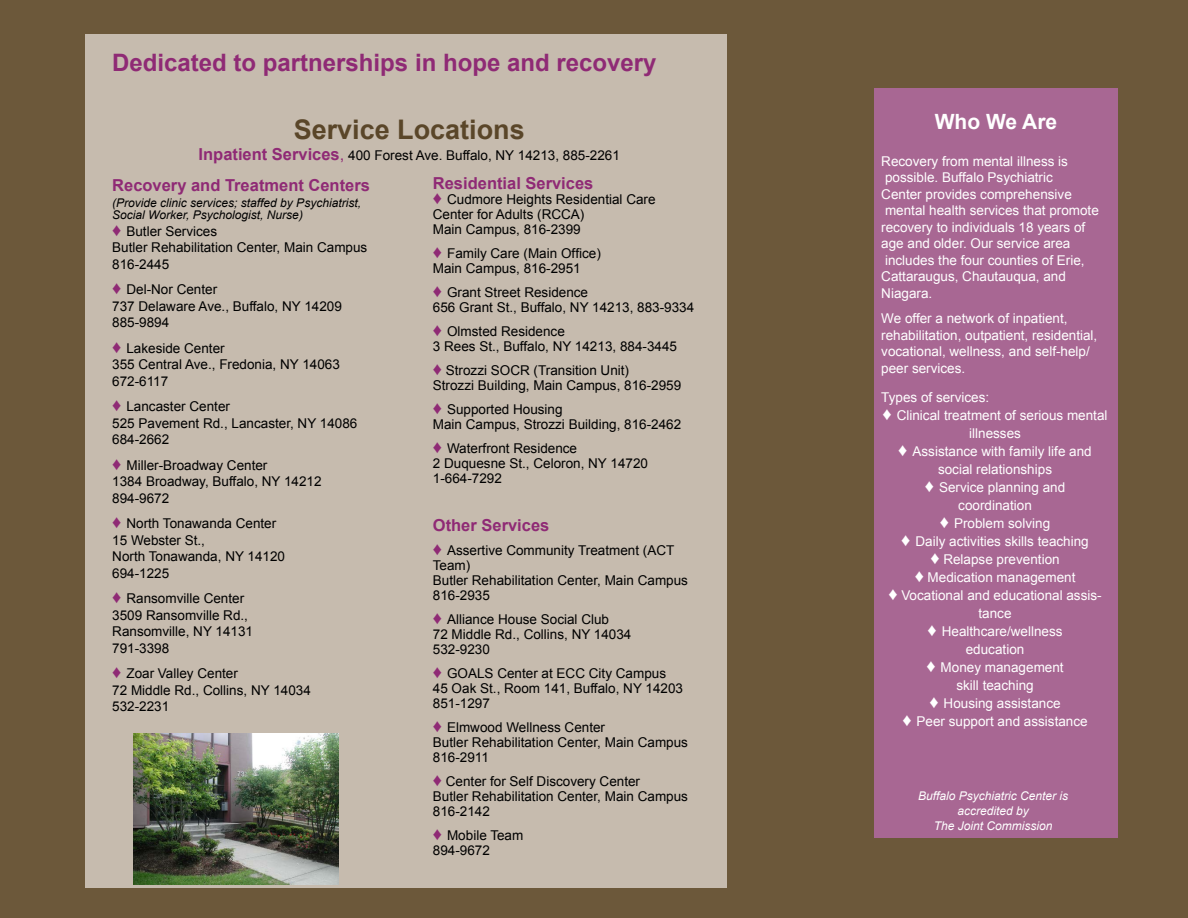
<style>
.page{position:relative;width:1188px;height:918px;background:#6c583a}
.page>*{position:absolute;margin:0;border:0;box-sizing:border-box;transform-origin:0 0}
.t1{font:700 27px "Arial";color:#5a4629}
.t2{font:700 24px "Arial";color:#8f2a75}
.t3{font:700 21px "Arial";color:#fff}
.t4{font:700 16.5px "Arial";color:#8f2a75}
.t5{font:13.5px/15px "Arial";color:#000}
.t6{font:13.5px/16.5px "Arial";color:#fff}
.t7{font:italic 12px/12px "Arial";color:#000}
.t8{font:italic 12px/15px "Arial";color:#fff;text-align:center}
.s1{font-weight:700;font-size:16.5px;color:#8f2a75}
.s2{font-size:16.5px;color:#8f2a75}
.s3{font-size:18px;color:#8f2a75}
.s4{font-size:18px}
</style>
<div class="page">
<div style="left:874px;top:89px;width:244px;height:749px;background:#a86793"></div>
<div style="left:85px;top:34px;width:642px;height:854px;background:#c6bbae"></div>
<img style="left:134px;top:733px;width:204px;height:151px">
<h2 class="t2" style="left:112px;top:47px;width:546px">Dedicated to partnerships in hope and recovery</h2>
<h1 class="t1" style="left:294px;top:111px;width:233px">Service Locations</h1>
<p class="t5" style="left:199px;top:147px;width:423px"><span class="s1">Inpatient Services</span><span class="s2">,</span> 400 Forest Ave. Buffalo, NY 14213, 885-2261</p>
<p class="t4" style="left:112px;top:174px;width:259px">Recovery and Treatment Centers</p>
<p class="t7" style="left:112px;top:197px;width:250px">(Provide clinic services; staffed by Psychiatrist,<br>Social Worker, Psychologist, Nurse)</p>
<p class="t5" style="left:112px;top:223px;width:257px;line-height:16.5px"><span class="s3">♦</span> Butler Services<br>Butler Rehabilitation Center, Main Campus<br>816-2445</p>
<p class="t5" style="left:112px;top:282px;width:231px;line-height:16.5px"><span class="s3">♦</span> Del-Nor Center<br>737 Delaware Ave., Buffalo, NY 14209<br>885-9894</p>
<p class="t5" style="left:112px;top:340px;width:229px;line-height:16.5px"><span class="s3">♦</span> Lakeside Center<br>355 Central Ave., Fredonia, NY 14063<br>672-6117</p>
<p class="t5" style="left:112px;top:399px;width:247px;line-height:16.5px"><span class="s3">♦</span> Lancaster Center<br>525 Pavement Rd., Lancaster, NY 14086<br>684-2662</p>
<p class="t5" style="left:112px;top:457px;width:211px;line-height:16.5px"><span class="s3">♦</span> Miller-Broadway Center<br>1384 Broadway, Buffalo, NY 14212<br>894-9672</p>
<p class="t5" style="left:112px;top:516px;width:174px;line-height:16.5px"><span class="s3">♦</span> North Tonawanda Center<br>15 Webster St.,<br>North Tonawanda, NY 14120<br>694-1225</p>
<p class="t5" style="left:112px;top:591px;width:142px;line-height:16.5px"><span class="s3">♦</span> Ransomville Center<br>3509 Ransomville Rd.,<br>Ransomville, NY 14131<br>791-3398</p>
<p class="t5" style="left:112px;top:666px;width:200px;line-height:16.5px"><span class="s3">♦</span> Zoar Valley Center<br>72 Middle Rd., Collins, NY 14034<br>532-2231</p>
<p class="t4" style="left:433px;top:172px;width:162px">Residential Services</p>
<p class="t5" style="left:433px;top:192px;width:224px"><span class="s3">♦</span> Cudmore Heights Residential Care<br>Center for Adults (RCCA)<br>Main Campus, 816-2399</p>
<p class="t5" style="left:433px;top:246px;width:169px"><span class="s3">♦</span> Family Care (Main Office)<br>Main Campus, 816-2951</p>
<p class="t5" style="left:433px;top:285px;width:263px"><span class="s3">♦</span> Grant Street Residence<br>656 Grant St., Buffalo, NY 14213, 883-9334</p>
<p class="t5" style="left:433px;top:324px;width:246px"><span class="s3">♦</span> Olmsted Residence<br>3 Rees St., Buffalo, NY 14213, 884-3445</p>
<p class="t5" style="left:433px;top:363px;width:250px"><span class="s3">♦</span> Strozzi SOCR (Transition Unit)<br>Strozzi Building, Main Campus, 816-2959</p>
<p class="t5" style="left:433px;top:402px;width:250px"><span class="s3">♦</span> Supported Housing<br>Main Campus, Strozzi Building, 816-2462</p>
<p class="t5" style="left:433px;top:441px;width:217px"><span class="s3">♦</span> Waterfront Residence<br>2 Duquesne St., Celoron, NY 14720<br>1-664-7292</p>
<p class="t4" style="left:433px;top:514px;width:118px">Other Services</p>
<p class="t5" style="left:433px;top:543px;width:257px"><span class="s3">♦</span> Assertive Community Treatment (ACT<br>Team)<br>Butler Rehabilitation Center, Main Campus<br>816-2935</p>
<p class="t5" style="left:433px;top:612px;width:200px"><span class="s3">♦</span> Alliance House Social Club<br>72 Middle Rd., Collins, NY 14034<br>532-9230</p>
<p class="t5" style="left:433px;top:666px;width:252px"><span class="s3">♦</span> GOALS Center at ECC City Campus<br>45 Oak St., Room 141, Buffalo, NY 14203<br>851-1297</p>
<p class="t5" style="left:433px;top:720px;width:257px"><span class="s3">♦</span> Elmwood Wellness Center<br>Butler Rehabilitation Center, Main Campus<br>816-2911</p>
<p class="t5" style="left:433px;top:774px;width:257px"><span class="s3">♦</span> Center for Self Discovery Center<br>Butler Rehabilitation Center, Main Campus<br>816-2142</p>
<p class="t5" style="left:433px;top:828px;width:92px"><span class="s3">♦</span> Mobile Team<br>894-9672</p>
<h3 class="t3" style="left:935px;top:108px;width:124px">Who We Are</h3>
<p class="t6" style="left:881px;top:153px;width:219px">Recovery from mental illness is possible. Buffalo Psychiatric<br>Center provides comprehensive mental health services that promote recovery to individuals 18 years of age and older. Our service area includes the four counties of Erie,<br>Cattaraugus, Chautauqua, and<br>Niagara.</p>
<p class="t6" style="left:881px;top:311px;width:218px">We offer a network of inpatient, rehabilitation, outpatient, residential, vocational, wellness, and self-help/ peer services.</p>
<p class="t6" style="left:881px;top:389px;width:110px">Types of services:</p>
<p class="t6" style="left:883px;top:407px;width:227px"><span class="s4">♦</span> Clinical treatment of serious mental</p>
<p class="t6" style="left:969px;top:425px;width:53px">illnesses</p>
<p class="t6" style="left:898px;top:443px;width:195px"><span class="s4">♦</span> Assistance with family life and</p>
<p class="t6" style="left:938px;top:461px;width:116px">social relationships</p>
<p class="t6" style="left:925px;top:479px;width:142px"><span class="s4">♦</span> Service planning and</p>
<p class="t6" style="left:958px;top:497px;width:75px">coordination</p>
<p class="t6" style="left:940px;top:515px;width:112px"><span class="s4">♦</span> Problem solving</p>
<p class="t6" style="left:901px;top:533px;width:189px"><span class="s4">♦</span> Daily activities skills teaching</p>
<p class="t6" style="left:930px;top:551px;width:131px"><span class="s4">♦</span> Relapse prevention</p>
<p class="t6" style="left:915px;top:569px;width:162px"><span class="s4">♦</span> Medication management</p>
<p class="t6" style="left:888px;top:587px;width:215px"><span class="s4">♦</span> Vocational and educational assis-</p>
<p class="t6" style="left:979px;top:605px;width:35px">tance</p>
<p class="t6" style="left:928px;top:623px;width:136px"><span class="s4">♦</span> Healthcare/wellness</p>
<p class="t6" style="left:966px;top:641px;width:60px">education</p>
<p class="t6" style="left:926px;top:659px;width:139px"><span class="s4">♦</span> Money management</p>
<p class="t6" style="left:956px;top:677px;width:79px">skill teaching</p>
<p class="t6" style="left:929px;top:695px;width:133px"><span class="s4">♦</span> Housing assistance</p>
<p class="t6" style="left:902px;top:713px;width:187px"><span class="s4">♦</span> Peer support and assistance</p>
<p class="t8" style="left:918px;top:789px;width:152px">Buffalo Psychiatric Center is accredited by<br>The Joint Commission</p>
</div>
